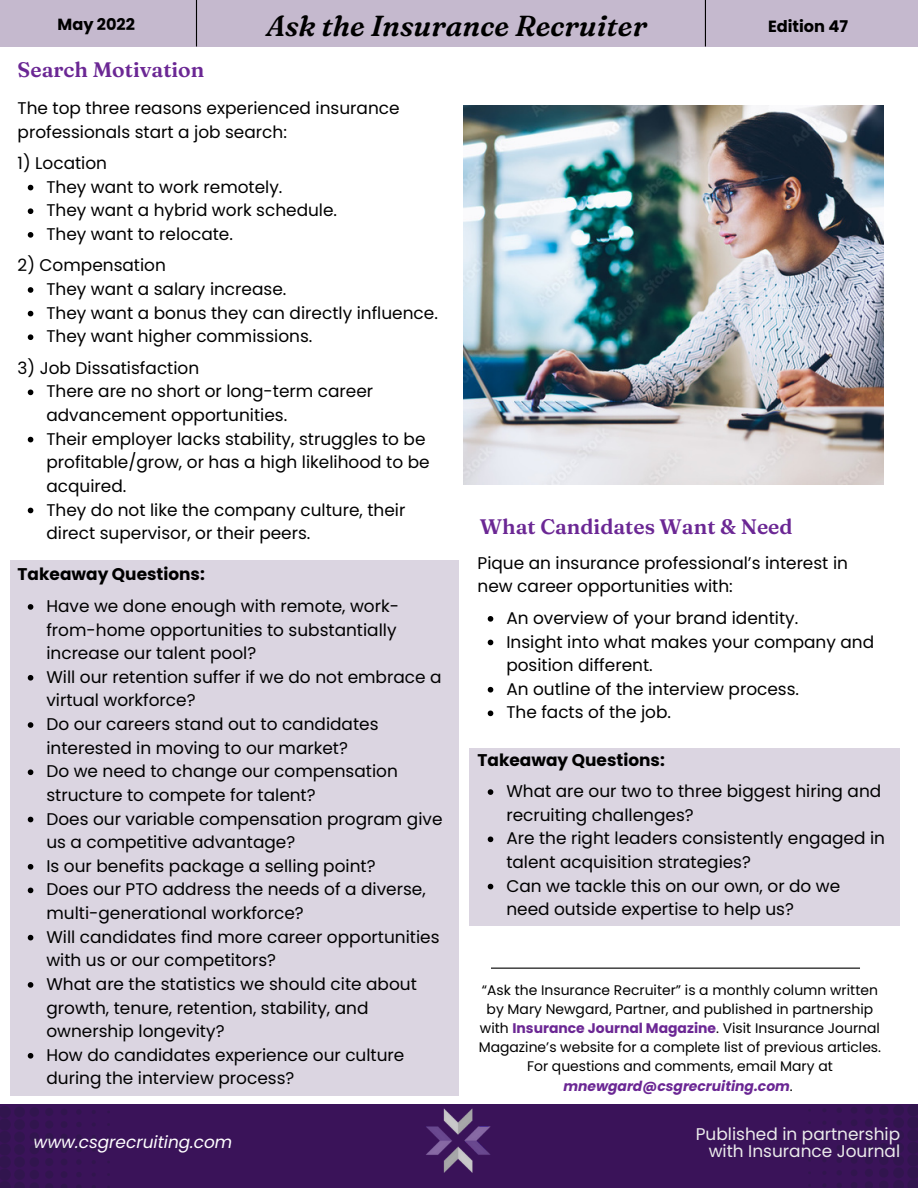
<style>
.page{position:relative;width:918px;height:1188px;background:#fff}
.page>*{position:absolute;margin:0;border:0;box-sizing:border-box;transform-origin:0 0}
.t1{font:italic 600 28.95px "Fraunces 9 pt";color:#000}
.t2{font:600 21px "Fraunces 9 pt";color:#6b2794}
.t3{font:16.95px/23.7px "Poppins";color:#000}
.t4{font:16.95px/16.8px "Poppins";color:#ebebeb;text-align:right}
.t5{font:700 16.95px "Poppins";color:#000}
.t6{font:italic 16.95px "Poppins";color:#fff}
.t7{font:700 16.2px "Poppins";color:#000}
.t8{font:13.95px/19.2px "Poppins";color:#000;text-align:center}
.s1{font-weight:700;color:#6b2794}
.s2{font-weight:700;font-style:italic;color:#6b2794}
</style>
<div class="page">
<div style="left:10px;top:560px;width:449px;height:536px;background:#dbd5e1"></div>
<div style="left:0;top:1104px;width:918px;height:84px;background:#3a1359"></div>
<svg style="left:851px;top:1182px;width:6px;height:6px"></svg>
<svg style="left:837px;top:1183px;width:5px;height:5px"></svg>
<svg style="left:837px;top:1171px;width:4px;height:4px"></svg>
<svg style="left:851px;top:1157px;width:6px;height:19px"></svg>
<svg style="left:837px;top:1158px;width:5px;height:5px"></svg>
<svg style="left:837px;top:1146px;width:4px;height:4px"></svg>
<svg style="left:851px;top:1132px;width:6px;height:19px"></svg>
<svg style="left:837px;top:1133px;width:4px;height:5px"></svg>
<svg style="left:837px;top:1121px;width:4px;height:4px"></svg>
<svg style="left:879px;top:1105px;width:39px;height:83px"></svg>
<svg style="left:865px;top:1107px;width:8px;height:81px"></svg>
<svg style="left:851px;top:1107px;width:6px;height:19px"></svg>
<svg style="left:837px;top:1108px;width:4px;height:4px"></svg>
<svg style="left:61px;top:1109px;width:6px;height:6px"></svg>
<svg style="left:77px;top:1110px;width:4px;height:4px"></svg>
<svg style="left:61px;top:1122px;width:6px;height:5px"></svg>
<svg style="left:77px;top:1122px;width:4px;height:5px"></svg>
<svg style="left:61px;top:1134px;width:6px;height:6px"></svg>
<svg style="left:77px;top:1135px;width:4px;height:4px"></svg>
<svg style="left:61px;top:1147px;width:6px;height:5px"></svg>
<svg style="left:77px;top:1147px;width:4px;height:5px"></svg>
<svg style="left:61px;top:1159px;width:6px;height:6px"></svg>
<svg style="left:77px;top:1160px;width:4px;height:4px"></svg>
<svg style="left:61px;top:1172px;width:6px;height:5px"></svg>
<svg style="left:77px;top:1172px;width:4px;height:5px"></svg>
<svg style="left:0;top:1106px;width:39px;height:82px"></svg>
<svg style="left:46px;top:1108px;width:7px;height:80px"></svg>
<svg style="left:61px;top:1184px;width:6px;height:4px"></svg>
<div style="left:0;top:0;width:918px;height:46px;background:#c5b9ce"></div>
<hr style="left:705px;top:0;width:1px;height:47px;background:#000">
<hr style="left:196px;top:0;width:1px;height:47px;background:#000">
<img style="left:426px;top:1109px;width:65px;height:64px">
<hr style="left:491px;top:968px;width:369px;height:1px;background:#000">
<img style="left:463px;top:105px;width:421px;height:380px">
<svg style="left:28px;top:185px;width:5px;height:5px"></svg>
<svg style="left:28px;top:208px;width:5px;height:6px"></svg>
<svg style="left:28px;top:232px;width:5px;height:6px"></svg>
<svg style="left:28px;top:287px;width:5px;height:6px"></svg>
<svg style="left:28px;top:311px;width:5px;height:5px"></svg>
<svg style="left:28px;top:334px;width:5px;height:6px"></svg>
<svg style="left:28px;top:390px;width:5px;height:5px"></svg>
<svg style="left:28px;top:437px;width:5px;height:5px"></svg>
<svg style="left:28px;top:508px;width:5px;height:5px"></svg>
<div style="left:469px;top:748px;width:431px;height:177px;background:#dbd5e1"></div>
<svg style="left:488px;top:616px;width:5px;height:6px"></svg>
<svg style="left:488px;top:640px;width:5px;height:5px"></svg>
<svg style="left:488px;top:687px;width:5px;height:6px"></svg>
<svg style="left:488px;top:711px;width:5px;height:5px"></svg>
<svg style="left:488px;top:789px;width:5px;height:6px"></svg>
<svg style="left:488px;top:837px;width:5px;height:5px"></svg>
<svg style="left:488px;top:884px;width:5px;height:5px"></svg>
<svg style="left:28px;top:604px;width:5px;height:6px"></svg>
<svg style="left:28px;top:675px;width:5px;height:6px"></svg>
<svg style="left:28px;top:722px;width:5px;height:6px"></svg>
<svg style="left:28px;top:769px;width:5px;height:6px"></svg>
<svg style="left:28px;top:817px;width:5px;height:5px"></svg>
<svg style="left:28px;top:864px;width:5px;height:6px"></svg>
<svg style="left:28px;top:888px;width:5px;height:5px"></svg>
<svg style="left:28px;top:935px;width:5px;height:5px"></svg>
<svg style="left:28px;top:982px;width:5px;height:6px"></svg>
<svg style="left:28px;top:1053px;width:5px;height:6px"></svg>
<p class="t7" style="left:58px;top:13px;width:79px">May 2022</p>
<p class="t2" style="left:18px;top:56px;width:188px">Search Motivation</p>
<h1 class="t1" style="left:266px;top:7px;width:383px">Ask the Insurance Recruiter</h1>
<p class="t7" style="left:768px;top:15px;width:82px">Edition 47</p>
<p class="t3" style="left:18px;top:96px;width:384px">The top three reasons experienced insurance professionals start a job search:</p>
<p class="t3" style="left:18px;top:151px;width:91px">1) Location</p>
<p class="t3" style="left:46px;top:175px;width:292px">They want to work remotely.<br>They want a hybrid work schedule.<br>They want to relocate.</p>
<p class="t3" style="left:46px;top:277px;width:393px">They want a salary increase.<br>They want a bonus they can directly influence.<br>They want higher commissions.</p>
<p class="t3" style="left:46px;top:380px;width:385px">There are no short or long-term career advancement opportunities.<br>Their employer lacks stability, struggles to be profitable/grow, or has a high likelihood to be acquired.<br>They do not like the company culture, their direct supervisor, or their peers.</p>
<p class="t3" style="left:18px;top:254px;width:150px">2) Compensation</p>
<p class="t3" style="left:18px;top:356px;width:183px">3) Job Dissatisfaction</p>
<p class="t5" style="left:18px;top:563px;width:189px">Takeaway Questions:</p>
<p class="t3" style="left:46px;top:594px;width:398px">Have we done enough with remote, work&shy;from-home opportunities to substantially increase our talent pool?<br>Will our retention suffer if we do not embrace a virtual workforce?<br>Do our careers stand out to candidates interested in moving to our market?<br>Do we need to change our compensation structure to compete for talent?<br>Does our variable compensation program give us a competitive advantage?<br>Is our benefits package a selling point?<br>Does our PTO address the needs of a diverse, multi-generational workforce?<br>Will candidates find more career opportunities with us or our competitors?<br>What are the statistics we should cite about growth, tenure, retention, stability, and ownership longevity?<br>How do candidates experience our culture during the interview process?</p>
<p class="t6" style="left:34px;top:1130px;width:200px">www.csgrecruiting.com</p>
<p class="t2" style="left:480px;top:513px;width:314px">What Candidates Want &amp; Need</p>
<p class="t3" style="left:478px;top:551px;width:372px">Pique an insurance professional’s interest in new career opportunities with:</p>
<p class="t3" style="left:506px;top:606px;width:369px">An overview of your brand identity.<br>Insight into what makes your company and position different.<br>An outline of the interview process.<br>The facts of the job.</p>
<p class="t5" style="left:478px;top:748px;width:189px">Takeaway Questions:</p>
<p class="t3" style="left:506px;top:779px;width:380px">What are our two to three biggest hiring and recruiting challenges?<br>Are the right leaders consistently engaged in talent acquisition strategies?<br>Can we tackle this on our own, or do we need outside expertise to help us?</p>
<p class="t8" style="left:479px;top:980px;width:404px">“Ask the Insurance Recruiter” is a monthly column written by Mary Newgard, Partner, and published in partnership with <span class="s1">Insurance Journal Magazine</span>. Visit Insurance Journal Magazine’s website for a complete list of previous articles.<br>For questions and comments, email Mary at <span class="s2">mnewgard@csgrecruiting.com</span>.</p>
<p class="t4" style="left:696px;top:1126px;width:206px">Published in partnership with Insurance Journal</p>
</div>
